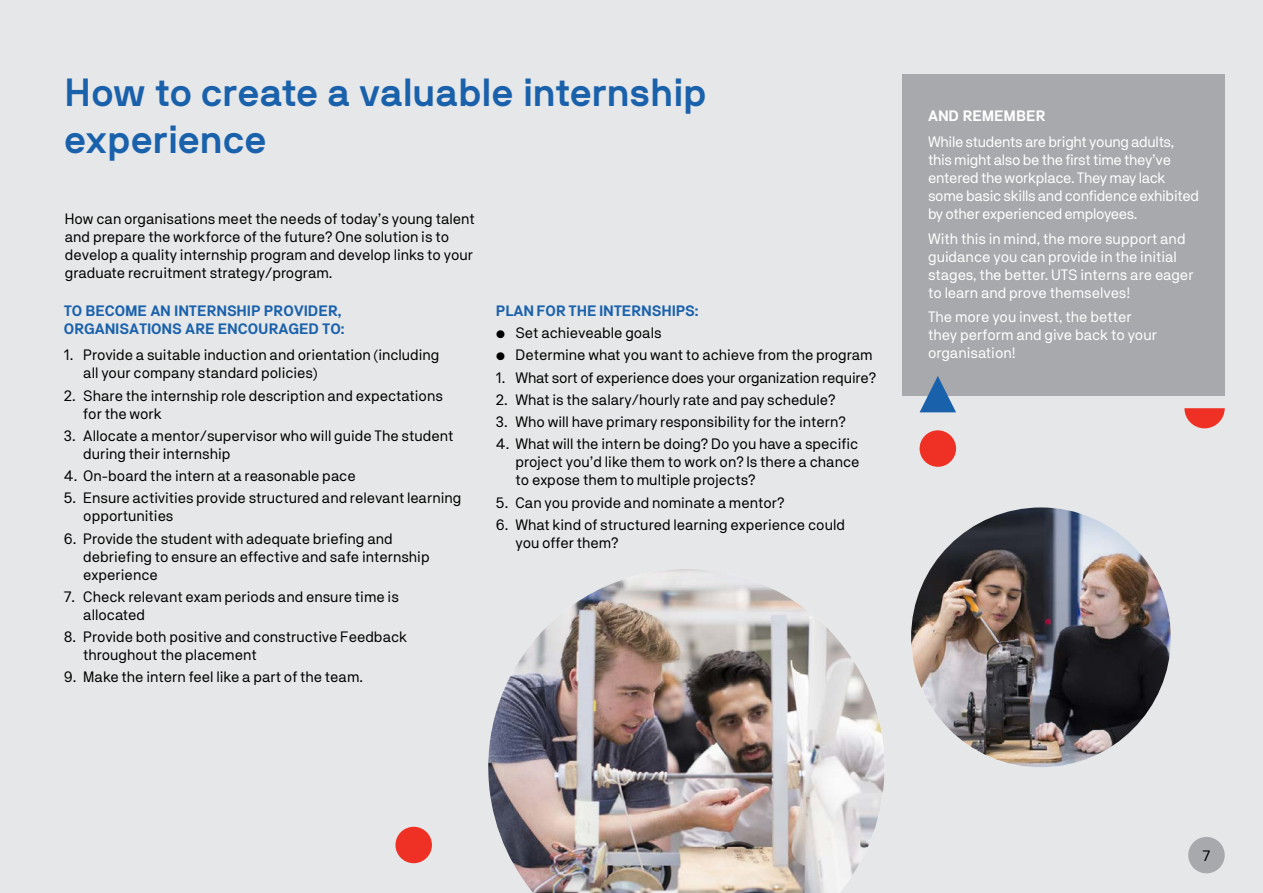
<style>
.page{position:relative;width:1263px;height:893px;background:#e6e7e8}
.page>*{position:absolute;margin:0;border:0;box-sizing:border-box;transform-origin:0 0}
.t1{font:700 39px/46.8px "NB International Pro";letter-spacing:-.005em;color:#1a61ac}
.t2{font:15px/18px "NB Akademie Std";color:#000}
.t3{font:15px/18px "NB Akademie Std";letter-spacing:-.015em;color:#fff}
.t4{font:700 15px/18px "NB Akademie Std";letter-spacing:-.01em;color:#1a61ac}
.t5{font:700 15px "NB Akademie Std";letter-spacing:-.01em;color:#fff}
</style>
<div class="page">
<div style="left:1188px;top:837px;width:37px;height:36px;background:#a7a9ac;border-radius:50%"></div>
<img style="left:911px;top:507px;width:260px;height:260px;border-radius:130px">
<div style="left:902px;top:75px;width:323px;height:321px;background:#a7a9ac"></div>
<img style="left:488px;top:569px;width:396px;height:324px">
<svg style="left:1184px;top:408px;width:41px;height:20px"></svg>
<div style="left:919px;top:430px;width:37px;height:37px;background:#ee3124;border-radius:50%"></div>
<svg style="left:920px;top:376px;width:36px;height:36px"></svg>
<div style="left:395px;top:827px;width:37px;height:36px;background:#ee3124;border-radius:50%"></div>
<h1 class="t1" style="left:65px;top:68px;width:644px">How to create a valuable internship experience</h1>
<p class="t2" style="left:65px;top:209px;width:411px">How can organisations meet the needs of today’s young talent and prepare the workforce of the future? One solution is to develop a quality internship program and develop links to your graduate recruitment strategy/program.</p>
<p class="t4" style="left:64px;top:302px;width:282px">TO BECOME AN INTERNSHIP PROVIDER,<br>ORGANISATIONS ARE ENCOURAGED TO:</p>
<p class="t2" style="left:83px;top:346px;width:358px;text-indent:-20px">1. Provide a suitable induction and orientation (including all your company standard policies)</p>
<p class="t2" style="left:83px;top:386px;width:361px;text-indent:-20px">2. Share the internship role description and expectations for the work</p>
<p class="t2" style="left:83px;top:427px;width:372px;text-indent:-20px">3. Allocate a mentor/supervisor who will guide The student during their internship</p>
<p class="t2" style="left:64px;top:467px;width:294px">4. On-board the intern at a reasonable pace</p>
<p class="t2" style="left:83px;top:489px;width:380px;text-indent:-20px">5. Ensure activities provide structured and relevant learning opportunities</p>
<p class="t2" style="left:83px;top:529px;width:348px;text-indent:-20px">6. Provide the student with adequate briefing and debriefing to ensure an effective and safe internship experience</p>
<p class="t2" style="left:83px;top:588px;width:317px;text-indent:-20px">7. Check relevant exam periods and ensure time is allocated</p>
<p class="t2" style="left:83px;top:628px;width:325px;text-indent:-20px">8. Provide both positive and constructive Feedback throughout the placement</p>
<p class="t2" style="left:64px;top:668px;width:301px">9. Make the intern feel like a part of the team.</p>
<p class="t4" style="left:496px;top:302px;width:204px">PLAN FOR THE INTERNSHIPS:</p>
<p class="t2" style="left:496px;top:324px;width:167px">• Set achieveable goals</p>
<p class="t2" style="left:496px;top:346px;width:378px">• Determine what you want to achieve from the program</p>
<p class="t2" style="left:496px;top:368px;width:382px">1. What sort of experience does your organization require?</p>
<p class="t2" style="left:496px;top:391px;width:341px">2. What is the salary/hourly rate and pay schedule?</p>
<p class="t2" style="left:496px;top:413px;width:351px">3. Who will have primary responsibility for the intern?</p>
<p class="t2" style="left:515px;top:435px;width:346px;text-align:justify;text-indent:-20px">4. What will the intern be doing? Do you have a specific project you’d like them to work on? Is there a chance to expose them to multiple projects?</p>
<p class="t2" style="left:496px;top:493px;width:290px">5. Can you provide and nominate a mentor?</p>
<p class="t2" style="left:515px;top:515px;width:331px;text-indent:-20px">6. What kind of structured learning experience could you offer them?</p>
<p class="t5" style="left:928px;top:107px;width:119px">AND REMEMBER</p>
<p class="t3" style="left:928px;top:133px;width:273px">While students are bright young adults, this might also be the first time they’ve entered the workplace. They may lack some basic skills and confidence exhibited by other experienced employees.</p>
<p class="t3" style="left:928px;top:229px;width:267px">With this in mind, the more support and guidance you can provide in the initial stages, the better. UTS interns are eager to learn and prove themselves!</p>
<p class="t3" style="left:928px;top:308px;width:230px">The more you invest, the better they perform and give back to your organisation!</p>
<p class="t2" style="left:1202px;top:847px;width:9px">7</p>
</div>
